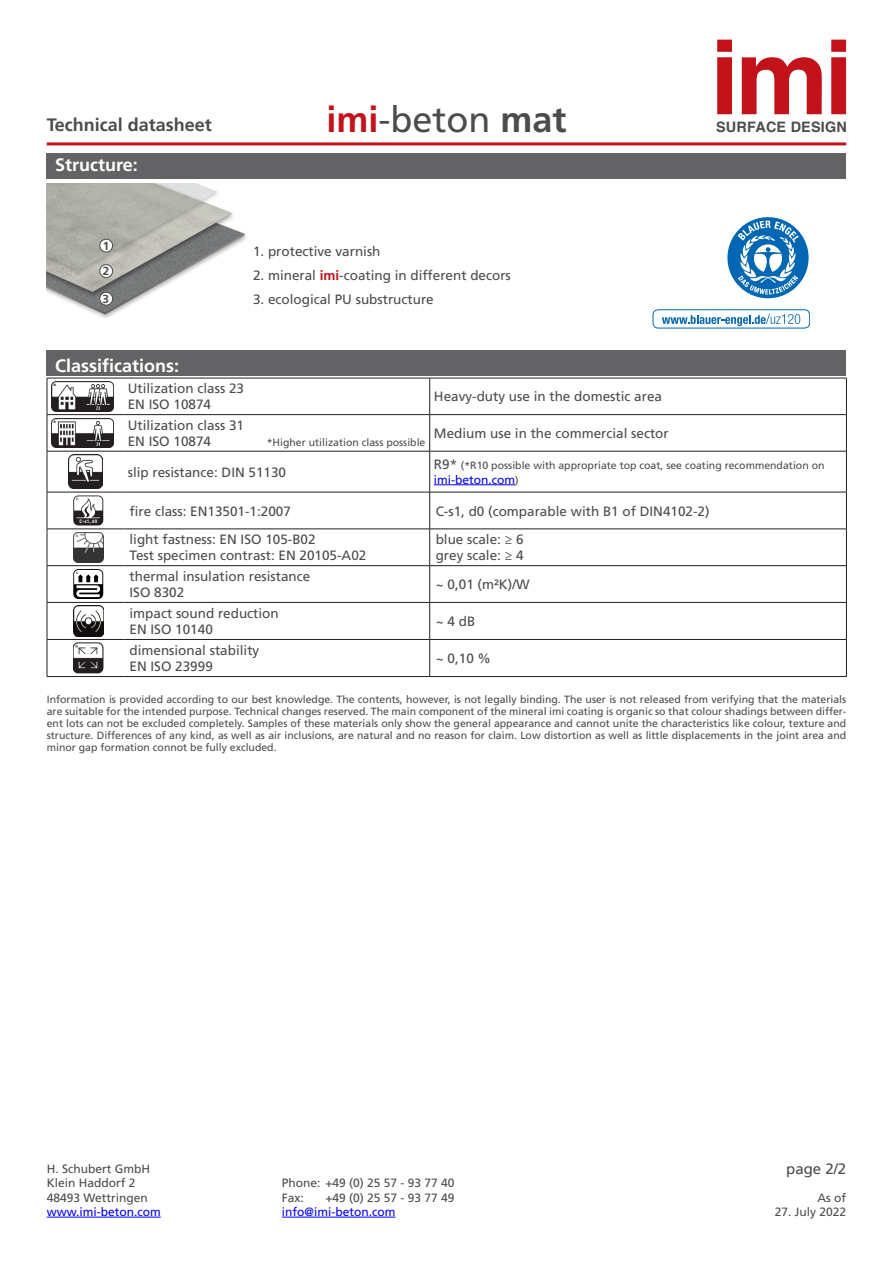
<style>
.page{position:relative;width:893px;height:1263px;background:#fff}
.page>*{position:absolute;margin:0;border:0;box-sizing:border-box;transform-origin:0 0}
.t1{font:36px "Frutiger LT Std";color:#4b4c4d}
.t2{font:700 18px "Frutiger LT Std";color:#fff}
.t3{font:700 18px "Frutiger LT Std";color:#4b4c4d}
.t4{font:15px "Frutiger LT Std";color:#4b4c4d}
.t5{font:700 14.4px "Helvetica";letter-spacing:.015em;color:#4b4c4d}
.t6{font:13.5px/16.2px "Frutiger LT Std";color:#4b4c4d}
.t7{font:12px/14.4px "Frutiger LT Std";color:#4b4c4d}
.t8{font:12px "Frutiger LT Std";color:#00f}
.t9{font:700 11.7px "Frutiger LT Std";color:#4b4c4d}
.t10{font:10.5px/12px "Frutiger LT Std";color:#4b4c4d;text-align:justify}
.t11{font:700 4.8px "DIN";color:#fff}
.s1{font-weight:700;color:#c4121a}
.s2{font-weight:700}
.s3{font-size:13.5px}
.s4{font-size:10.5px;color:#4b4c4d}
</style>
<div class="page">
<svg style="left:717px;top:40px;width:15px;height:74px"></svg>
<svg style="left:742px;top:57px;width:80px;height:57px"></svg>
<svg style="left:831px;top:40px;width:15px;height:74px"></svg>
<hr style="left:47px;top:142px;width:799px;height:3px;background:#c4121a">
<hr style="left:47px;top:1217px;width:114px;height:1px;background:#00f">
<hr style="left:282px;top:1217px;width:113px;height:1px;background:#00f">
<div style="left:47px;top:351px;width:799px;height:25px;background:#636366"></div>
<div style="left:47px;top:153px;width:799px;height:26px;background:#636366"></div>
<img style="left:47px;top:183px;width:200px;height:135px">
<div style="left:100px;top:292px;width:13px;height:13px;background:#fff;border-radius:50%"></div>
<div style="left:99px;top:292px;width:14px;height:14px;border:1px solid #4b4c4d;border-radius:50%"></div>
<div style="left:100px;top:265px;width:13px;height:12px;background:#fff;border-radius:50%"></div>
<div style="left:99px;top:264px;width:14px;height:14px;border:1px solid #4b4c4d;border-radius:50%"></div>
<div style="left:100px;top:239px;width:13px;height:13px;background:#fff;border-radius:50%"></div>
<div style="left:99px;top:239px;width:14px;height:13px;border:1px solid #4b4c4d;border-radius:50%"></div>
<hr style="left:47px;top:378px;width:77px;height:1px;background:#231f20">
<hr style="left:47px;top:378px;width:1px;height:36px;background:#231f20">
<hr style="left:124px;top:378px;width:306px;height:1px;background:#231f20">
<hr style="left:430px;top:378px;width:417px;height:1px;background:#231f20">
<hr style="left:429px;top:378px;width:1px;height:36px;background:#231f20">
<hr style="left:846px;top:378px;width:1px;height:36px;background:#231f20">
<hr style="left:47px;top:414px;width:77px;height:1px;background:#231f20">
<hr style="left:47px;top:415px;width:1px;height:36px;background:#231f20">
<hr style="left:124px;top:414px;width:306px;height:1px;background:#231f20">
<hr style="left:430px;top:414px;width:417px;height:1px;background:#231f20">
<hr style="left:429px;top:415px;width:1px;height:36px;background:#231f20">
<hr style="left:846px;top:415px;width:1px;height:36px;background:#231f20">
<hr style="left:47px;top:451px;width:77px;height:1px;background:#231f20">
<hr style="left:47px;top:451px;width:1px;height:41px;background:#231f20">
<hr style="left:124px;top:451px;width:306px;height:1px;background:#231f20">
<hr style="left:430px;top:451px;width:417px;height:1px;background:#231f20">
<hr style="left:429px;top:451px;width:1px;height:41px;background:#231f20">
<hr style="left:846px;top:451px;width:1px;height:41px;background:#231f20">
<hr style="left:47px;top:492px;width:77px;height:1px;background:#231f20">
<hr style="left:47px;top:492px;width:1px;height:37px;background:#231f20">
<hr style="left:124px;top:492px;width:306px;height:1px;background:#231f20">
<hr style="left:430px;top:492px;width:417px;height:1px;background:#231f20">
<hr style="left:429px;top:492px;width:1px;height:37px;background:#231f20">
<hr style="left:846px;top:492px;width:1px;height:37px;background:#231f20">
<hr style="left:47px;top:529px;width:77px;height:1px;background:#231f20">
<hr style="left:47px;top:529px;width:1px;height:36px;background:#231f20">
<hr style="left:124px;top:529px;width:306px;height:1px;background:#231f20">
<hr style="left:430px;top:529px;width:417px;height:1px;background:#231f20">
<hr style="left:429px;top:529px;width:1px;height:36px;background:#231f20">
<hr style="left:846px;top:529px;width:1px;height:36px;background:#231f20">
<hr style="left:47px;top:565px;width:77px;height:1px;background:#231f20">
<hr style="left:47px;top:566px;width:1px;height:36px;background:#231f20">
<hr style="left:124px;top:565px;width:306px;height:1px;background:#231f20">
<hr style="left:430px;top:565px;width:417px;height:1px;background:#231f20">
<hr style="left:429px;top:566px;width:1px;height:36px;background:#231f20">
<hr style="left:846px;top:566px;width:1px;height:36px;background:#231f20">
<hr style="left:47px;top:602px;width:77px;height:1px;background:#231f20">
<hr style="left:47px;top:603px;width:1px;height:36px;background:#231f20">
<hr style="left:124px;top:602px;width:306px;height:1px;background:#231f20">
<hr style="left:430px;top:602px;width:417px;height:1px;background:#231f20">
<hr style="left:429px;top:603px;width:1px;height:36px;background:#231f20">
<hr style="left:846px;top:603px;width:1px;height:36px;background:#231f20">
<hr style="left:47px;top:639px;width:77px;height:1px;background:#231f20">
<hr style="left:47px;top:640px;width:1px;height:36px;background:#231f20">
<hr style="left:124px;top:639px;width:306px;height:1px;background:#231f20">
<hr style="left:430px;top:639px;width:417px;height:1px;background:#231f20">
<hr style="left:429px;top:640px;width:1px;height:36px;background:#231f20">
<hr style="left:846px;top:640px;width:1px;height:36px;background:#231f20">
<hr style="left:47px;top:676px;width:77px;height:1px;background:#231f20">
<hr style="left:124px;top:676px;width:306px;height:1px;background:#231f20">
<hr style="left:430px;top:676px;width:417px;height:1px;background:#231f20">
<img style="left:51px;top:381px;width:63px;height:30px">
<img style="left:51px;top:418px;width:63px;height:30px">
<img style="left:68px;top:455px;width:34px;height:34px">
<hr style="left:434px;top:484px;width:81px;height:1px;background:#00f">
<svg style="left:73px;top:495px;width:30px;height:30px"></svg>
<img style="left:73px;top:532px;width:30px;height:30px">
<svg style="left:73px;top:569px;width:30px;height:30px"></svg>
<img style="left:73px;top:606px;width:30px;height:30px">
<img style="left:73px;top:643px;width:30px;height:30px">
<svg style="left:727px;top:217px;width:82px;height:81px"></svg>
<div style="left:653px;top:309px;width:157px;height:19px;border:1px solid #0166b3;border-radius:5px"></div>
<svg style="left:662px;top:314px;width:138px;height:12px"></svg>
<h2 class="t3" style="left:47px;top:114px;width:167px">Technical datasheet</h2>
<h2 class="t2" style="left:55px;top:154px;width:84px">Structure:</h2>
<p class="t9" style="left:103px;top:239px;width:8px">1</p>
<p class="t9" style="left:103px;top:264px;width:8px">2</p>
<p class="t9" style="left:102px;top:292px;width:8px">3</p>
<h1 class="t1" style="left:326px;top:98px;width:242px"><span class="s1">imi</span>-beton <span class="s2">mat</span></h1>
<p class="t6" style="left:253px;top:243px;width:129px">1. protective varnish</p>
<p class="t6" style="left:253px;top:267px;width:259px">2. mineral <span class="s1">imi</span>-coating in different decors</p>
<p class="t6" style="left:253px;top:291px;width:182px">3. ecological PU substructure</p>
<h2 class="t2" style="left:55px;top:355px;width:126px">Classifications:</h2>
<p class="t6" style="left:128px;top:381px;width:118px">Utilization class 23<br>EN ISO 10874</p>
<p class="t6" style="left:434px;top:389px;width:230px">Heavy-duty use in the domestic area</p>
<p class="t6" style="left:128px;top:417px;width:118px">Utilization class 31<br>EN ISO 10874</p>
<p class="t6" style="left:434px;top:425px;width:236px">Medium use in the commercial sector</p>
<p class="t10" style="left:267px;top:436px;width:160px">*Higher utilization class possible</p>
<h3 class="t5" style="left:716px;top:115px;width:132px">SURFACE DESIGN</h3>
<p class="t6" style="left:128px;top:464px;width:160px">slip resistance: DIN 51130</p>
<p class="t10" style="left:434px;top:460px;width:392px"><span class="s3">R9*</span> (*R10 possible with appropriate top coat, see coating recommendation on</p>
<p class="t8" style="left:434px;top:473px;width:86px">imi-beton.com<span class="s4">)</span></p>
<p class="t6" style="left:130px;top:503px;width:163px">fire class: EN13501-1:2007</p>
<p class="t6" style="left:436px;top:503px;width:275px">C-s1, d0 (comparable with B1 of DIN4102-2)</p>
<p class="t6" style="left:130px;top:531px;width:238px">light fastness: EN ISO 105-B02<br>Test specimen contrast: EN 20105-A02</p>
<p class="t6" style="left:436px;top:531px;width:89px">blue scale: ≥ 6 grey scale: ≥ 4</p>
<p class="t6" style="left:130px;top:568px;width:182px">thermal insulation resistance<br>ISO 8302</p>
<p class="t6" style="left:436px;top:576px;width:96px">~ 0,01 (m²K)/W</p>
<p class="t6" style="left:130px;top:605px;width:151px">impact sound reduction<br>EN ISO 10140</p>
<p class="t6" style="left:436px;top:613px;width:41px">~ 4 dB</p>
<p class="t6" style="left:130px;top:642px;width:131px">dimensional stability<br>EN ISO 23999</p>
<p class="t6" style="left:436px;top:650px;width:57px">~ 0,10 %</p>
<p class="t10" style="left:47px;top:694px;width:801px">Information is provided according to our best knowledge. The contents, however, is not legally binding. The user is not released from verifying that the materials are suitable for the intended purpose. Technical changes reserved. The main component of the mineral imi coating is organic so that colour shadings between differ&shy;ent lots can not be excluded completely. Samples of these materials only show the general appearance and cannot unite the characteristics like colour, texture and structure. Differences of any kind, as well as air inclusions, are natural and no reason for claim. Low distortion as well as little displacements in the joint area and minor gap formation connot be fully excluded.</p>
<p class="t11" style="left:80px;top:518px;width:19px">C-s1, d0</p>
<p class="t7" style="left:47px;top:1162px;width:105px">H. Schubert GmbH<br>Klein Haddorf 2<br>48493 Wettringen</p>
<p class="t8" style="left:47px;top:1205px;width:115px">www.imi-beton.com</p>
<p class="t7" style="left:282px;top:1176px;width:174px">Phone: +49 (0) 25 57 - 93 77 40<br>Fax:</p>
<p class="t7" style="left:325px;top:1190px;width:131px">+49 (0) 25 57 - 93 77 49</p>
<p class="t8" style="left:282px;top:1205px;width:115px">info@imi-beton.com</p>
<h3 class="t4" style="left:786px;top:1160px;width:62px">page 2/2</h3>
<p class="t7" style="left:817px;top:1190px;width:30px">As of</p>
<p class="t7" style="left:775px;top:1205px;width:73px">27. July 2022</p>
</div>
